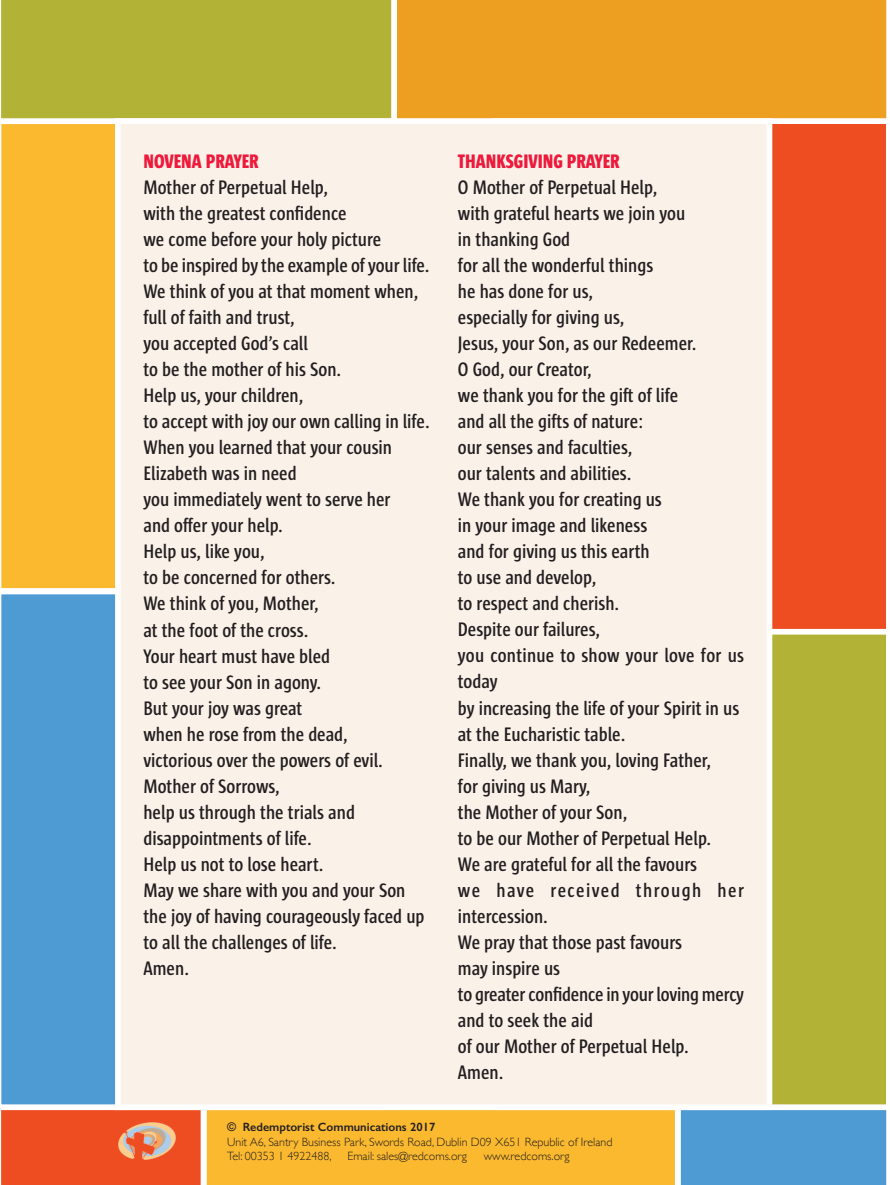
<style>
.page{position:relative;width:890px;height:1185px;background:#fff}
.page>*{position:absolute;margin:0;border:0;box-sizing:border-box;transform-origin:0 0}
.Copy{font:600 20px/26px "Sun Cd";color:#231f20}
.Copy-2{font:600 20px/26px "Sun Cd";letter-spacing:.065em;color:#231f20}
.Sub_Head_2{font:800 20px "Sun Cd";color:#ed1a3b}
.t1{font:300 12px "Gill Sans";color:#231f20}
.t2{font:600 12px "Gill Sans";color:#231f20}
</style>
<div class="page">
<div style="left:397px;top:0;width:490px;height:118px;background:#ec9f20"></div>
<div style="left:1px;top:0;width:391px;height:118px;background:#b1b236"></div>
<div style="left:1px;top:118px;width:114px;height:470px;background:#fbb92f"></div>
<div style="left:1px;top:588px;width:114px;height:516px;background:#4e9ad3"></div>
<div style="left:772px;top:118px;width:114px;height:510px;background:#ee4d22"></div>
<div style="left:772px;top:628px;width:114px;height:476px;background:#b1b236"></div>
<div style="left:115px;top:118px;width:657px;height:991px;background:#faf1e9;border:6px solid #fff"></div>
<svg style="left:875px;top:0;width:12px;height:1px"></svg>
<svg style="left:1px;top:1104px;width:886px;height:81px;background:#d2a464"></svg>
<p class="Sub_Head_2" style="left:143px;top:151px;width:117px">NOVENA PRAYER</p>
<p class="Copy" style="left:143px;top:175px;width:186px">Mother of Perpetual Help,</p>
<p class="Copy" style="left:143px;top:201px;width:204px">with the greatest confidence</p>
<p class="Copy" style="left:143px;top:227px;width:239px">we come before your holy picture</p>
<p class="Copy" style="left:143px;top:253px;width:287px">to be inspired by the example of your life.</p>
<p class="Copy" style="left:143px;top:279px;width:276px">We think of you at that moment when,</p>
<p class="Copy" style="left:143px;top:305px;width:153px">full of faith and trust,</p>
<p class="Copy" style="left:143px;top:331px;width:166px">you accepted God’s call</p>
<p class="Copy" style="left:143px;top:357px;width:199px">to be the mother of his Son.</p>
<p class="Copy" style="left:143px;top:383px;width:161px">Help us, your children,</p>
<p class="Copy" style="left:143px;top:409px;width:287px">to accept with joy our own calling in life.</p>
<p class="Copy" style="left:143px;top:435px;width:250px">When you learned that your cousin</p>
<p class="Copy" style="left:143px;top:461px;width:155px">Elizabeth was in need</p>
<p class="Copy" style="left:143px;top:487px;width:249px">you immediately went to serve her</p>
<p class="Copy" style="left:143px;top:513px;width:141px">and offer your help.</p>
<p class="Copy" style="left:143px;top:539px;width:123px">Help us, like you,</p>
<p class="Copy" style="left:143px;top:565px;width:193px">to be concerned for others.</p>
<p class="Copy" style="left:143px;top:591px;width:176px">We think of you, Mother,</p>
<p class="Copy" style="left:143px;top:617px;width:166px">at the foot of the cross.</p>
<p class="Copy" style="left:143px;top:643px;width:188px">Your heart must have bled</p>
<p class="Copy" style="left:143px;top:669px;width:179px">to see your Son in agony.</p>
<p class="Copy" style="left:143px;top:695px;width:160px">But your joy was great</p>
<p class="Copy" style="left:143px;top:721px;width:206px">when he rose from the dead,</p>
<p class="Copy" style="left:143px;top:747px;width:241px">victorious over the powers of evil.</p>
<p class="Copy" style="left:143px;top:773px;width:138px">Mother of Sorrows,</p>
<p class="Copy" style="left:143px;top:799px;width:213px">help us through the trials and</p>
<p class="Copy" style="left:143px;top:825px;width:170px">disappointments of life.</p>
<p class="Copy" style="left:143px;top:851px;width:181px">Help us not to lose heart.</p>
<p class="Copy" style="left:143px;top:877px;width:263px">May we share with you and your Son</p>
<p class="Copy" style="left:143px;top:903px;width:282px">the joy of having courageously faced up</p>
<p class="Copy" style="left:143px;top:929px;width:195px">to all the challenges of life.</p>
<p class="Copy" style="left:143px;top:955px;width:47px">Amen.</p>
<p class="Sub_Head_2" style="left:458px;top:151px;width:163px">THANKSGIVING PRAYER</p>
<p class="Copy" style="left:458px;top:175px;width:201px">O Mother of Perpetual Help,</p>
<p class="Copy" style="left:458px;top:201px;width:229px">with grateful hearts we join you</p>
<p class="Copy" style="left:458px;top:227px;width:114px">in thanking God</p>
<p class="Copy" style="left:458px;top:253px;width:197px">for all the wonderful things</p>
<p class="Copy" style="left:458px;top:279px;width:136px">he has done for us,</p>
<p class="Copy" style="left:458px;top:305px;width:168px">especially for giving us,</p>
<p class="Copy" style="left:458px;top:331px;width:240px">Jesus, your Son, as our Redeemer.</p>
<p class="Copy" style="left:458px;top:357px;width:135px">O God, our Creator,</p>
<p class="Copy" style="left:458px;top:383px;width:222px">we thank you for the gift of life</p>
<p class="Copy" style="left:458px;top:409px;width:186px">and all the gifts of nature:</p>
<p class="Copy" style="left:458px;top:435px;width:176px">our senses and faculties,</p>
<p class="Copy" style="left:458px;top:461px;width:175px">our talents and abilities.</p>
<p class="Copy" style="left:458px;top:487px;width:205px">We thank you for creating us</p>
<p class="Copy" style="left:458px;top:513px;width:191px">in your image and likeness</p>
<p class="Copy" style="left:458px;top:539px;width:193px">and for giving us this earth</p>
<p class="Copy" style="left:458px;top:565px;width:140px">to use and develop,</p>
<p class="Copy" style="left:458px;top:591px;width:163px">to respect and cherish.</p>
<p class="Copy" style="left:458px;top:617px;width:143px">Despite our failures,</p>
<p class="Copy" style="left:458px;top:643px;width:287px">you continue to show your love for us today</p>
<p class="Copy" style="left:458px;top:695px;width:283px">by increasing the life of your Spirit in us</p>
<p class="Copy" style="left:458px;top:721px;width:169px">at the Eucharistic table.</p>
<p class="Copy" style="left:458px;top:747px;width:254px">Finally, we thank you, loving Father,</p>
<p class="Copy" style="left:458px;top:773px;width:134px">for giving us Mary,</p>
<p class="Copy" style="left:458px;top:799px;width:171px">the Mother of your Son,</p>
<p class="Copy" style="left:458px;top:825px;width:254px">to be our Mother of Perpetual Help.</p>
<p class="Copy" style="left:458px;top:851px;width:241px">We are grateful for all the favours</p>
<p class="Copy-2" style="left:458px;top:877px;width:287px">we have received through her intercession.</p>
<p class="Copy" style="left:458px;top:929px;width:226px">We pray that those past favours</p>
<p class="Copy" style="left:458px;top:955px;width:104px">may inspire us</p>
<p class="Copy" style="left:458px;top:981px;width:287px">to greater confidence in your loving mercy</p>
<p class="Copy" style="left:458px;top:1007px;width:136px">and to seek the aid</p>
<p class="Copy" style="left:458px;top:1033px;width:232px">of our Mother of Perpetual Help.</p>
<p class="Copy" style="left:458px;top:1059px;width:47px">Amen.</p>
<p class="t2" style="left:227px;top:1119px;width:210px">© Redemptorist Communications 2017</p>
<p class="t1" style="left:227px;top:1131px;width:387px">Unit A6, Santry Business Park, Swords Road, Dublin D09 X651 Republic of Ireland</p>
<p class="t1" style="left:227px;top:1146px;width:106px">Tel: 00353 1 4922488,</p>
<p class="t1" style="left:347px;top:1146px;width:121px">Email: sales@redcoms.org</p>
<p class="t1" style="left:483px;top:1146px;width:87px">www.redcoms.org</p>
</div>
